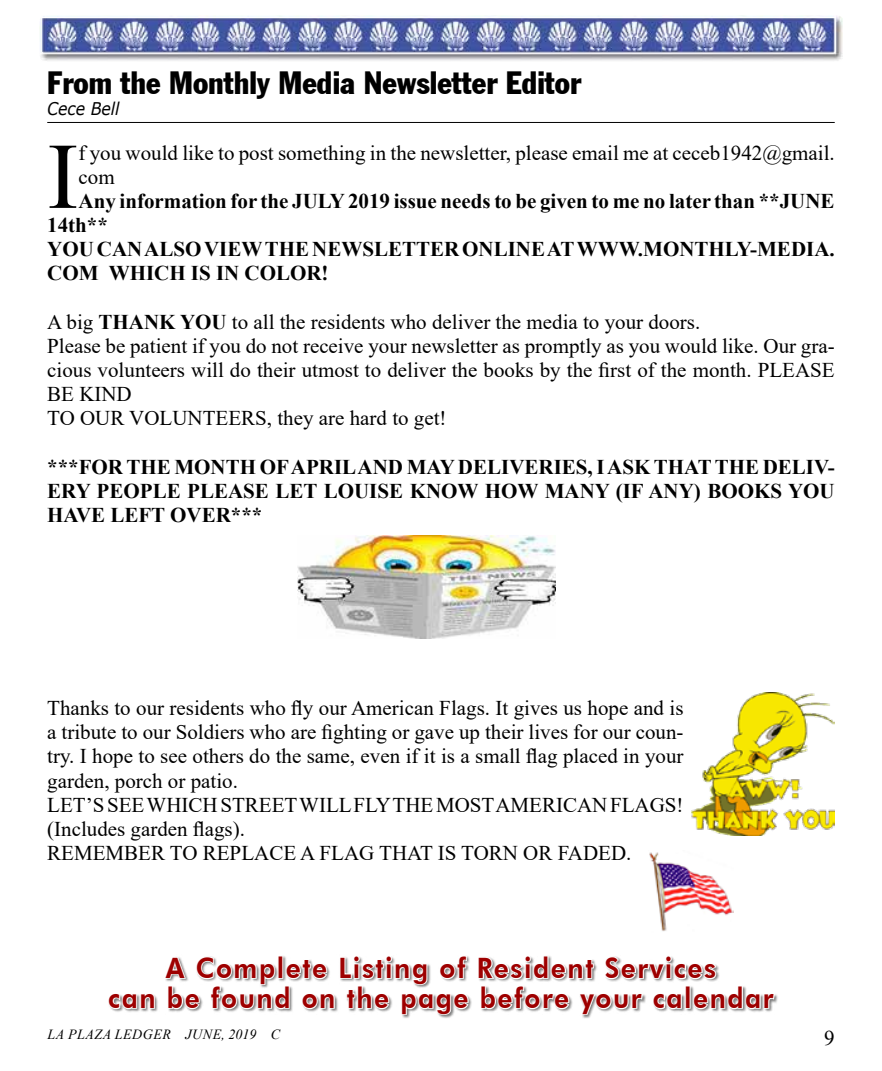
<style>
.page{position:relative;width:882px;height:1071px;background:#fff}
.page>*{position:absolute;margin:0;border:0;box-sizing:border-box;transform-origin:0 0}
.t1{font:93.98px "Times New Roman";color:#000}
.t2{font:31.5px "Franklin Gothic Condensed";color:#000}
.t3{font:800 28px/29.9px "Futura BT";letter-spacing:.06em;color:#9e0000;text-align:center;scale:.93 1}
.t4{font:21px/24.2px "Times New Roman";color:#000}
.t5{font:700 21px/24.2px "Times New Roman";color:#000}
.t6{font:italic 17.5px "Verdana";color:#000;scale:.9 1}
.t7{font:italic 14px "Times New Roman";letter-spacing:.035em;color:#000}
.s1{font-weight:700}
</style>
<div class="page">
<img style="left:39px;top:15px;width:804px;height:46px">
<img style="left:649px;top:852px;width:85px;height:79px">
<svg style="left:109px;top:994px;width:47px;height:16px"></svg>
<svg style="left:165px;top:956px;width:305px;height:60px"></svg>
<svg style="left:479px;top:956px;width:297px;height:60px"></svg>
<hr style="left:47px;top:122px;width:788px;height:1px;background:#000">
<img style="left:297px;top:536px;width:259px;height:103px">
<img style="left:691px;top:692px;width:144px;height:144px">
<h2 class="t2" style="left:47px;top:64px;width:535px">From the Monthly Media Newsletter Editor</h2>
<p class="t6" style="left:47px;top:97px;width:82px">Cece Bell</p>
<h1 class="t1" style="left:47px;top:110px;width:33px">I</h1>
<p class="t4" style="left:79px;top:140px;width:758px">f you would like to post something in the newsletter, please email me at ceceb1942@gmail. com</p>
<p class="t5" style="left:47px;top:188px;width:789px;text-indent:31px">Any information for the JULY 2019 issue needs to be given to me no later than **JUNE 14th**<br>YOU CAN ALSO VIEW THE NEWSLETTER ONLINE AT WWW.MONTHLY-MEDIA.<br>COM WHICH IS IN COLOR!</p>
<p class="t4" style="left:47px;top:309px;width:789px">A big <span class="s1">THANK YOU</span> to all the residents who deliver the media to your doors.<br>Please be patient if you do not receive your newsletter as promptly as you would like. Our gra&shy;cious volunteers will do their utmost to deliver the books by the first of the month. PLEASE BE KIND<br>TO OUR VOLUNTEERS, they are hard to get!</p>
<p class="t5" style="left:47px;top:454px;width:789px;text-align:justify">***FOR THE MONTH OF APRIL AND MAY DELIVERIES, I ASK THAT THE DELIV-ERY PEOPLE PLEASE LET LOUISE KNOW HOW MANY (IF ANY) BOOKS YOU HAVE LEFT OVER***</p>
<p class="t4" style="left:47px;top:695px;width:638px">Thanks to our residents who fly our American Flags. It gives us hope and is a tribute to our Soldiers who are fighting or gave up their lives for our coun&shy;try. I hope to see others do the same, even if it is a small flag placed in your garden, porch or patio.<br>LET’S SEE WHICH STREET WILL FLY THE MOST AMERICAN FLAGS! (Includes garden flags).<br>REMEMBER TO REPLACE A FLAG THAT IS TORN OR FADED.</p>
<h3 class="t3" style="left:108px;top:953px;width:717px">A Complete Listing of Resident Services<br>can be found on the page before your calendar</h3>
<p class="t7" style="left:47px;top:1024px;width:234px">LA PLAZA LEDGER JUNE, 2019 C</p>
<p class="t4" style="left:824px;top:1026px;width:12px">9</p>
</div>
